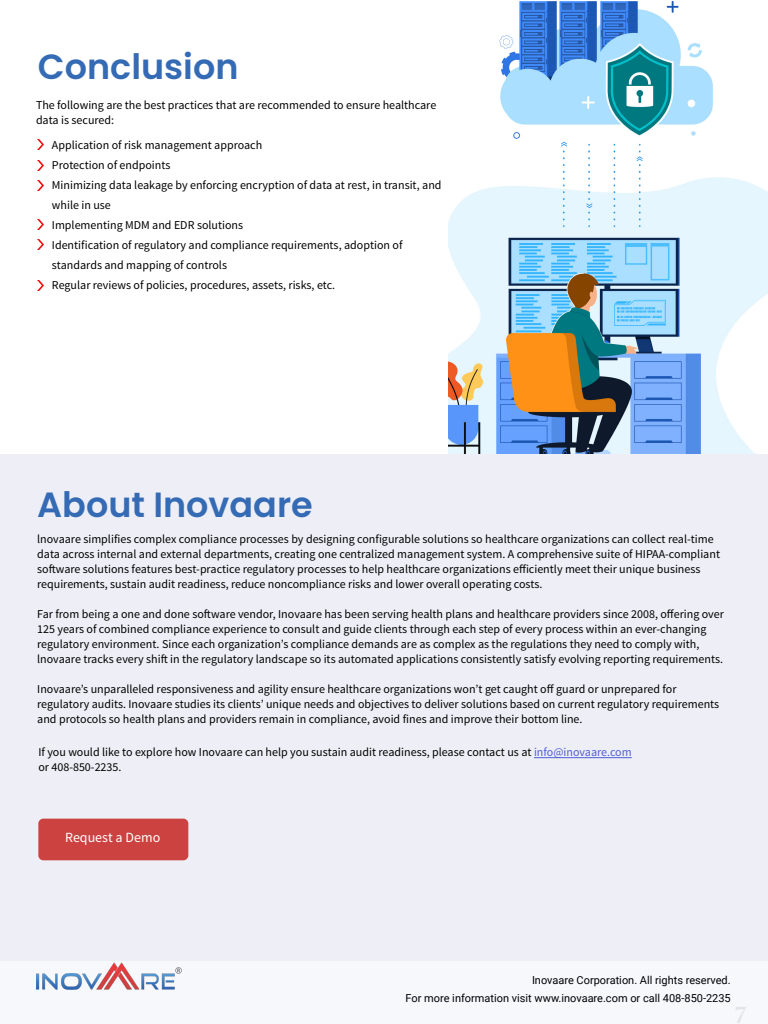
<style>
.page{position:relative;width:768px;height:1024px;background:#fff}
.page>*{position:absolute;margin:0;border:0;box-sizing:border-box;transform-origin:0 0}
.Pull_Quote_Teaser{font:600 35px "Poppins";color:#356bb4}
.Page_Number{font:600 24px "Adobe Caslon Pro";color:#e3e3e3}
.t1{font:14px "Source Sans Pro";color:#fff}
.Body_Text{font:12px/15px "Source Sans Pro";color:#000}
.t2{font:11px/18px "Roboto";color:#000;text-align:right}
.s1{color:#4f5cd6}
</style>
<div class="page">
<div style="left:0;top:454px;width:768px;height:507px;background:#eeeff6"></div>
<div style="left:0;top:962px;width:768px;height:62px;background:#f7f8fc"></div>
<svg style="left:38px;top:140px;width:5px;height:9px"></svg>
<svg style="left:38px;top:161px;width:5px;height:9px"></svg>
<svg style="left:38px;top:181px;width:5px;height:9px"></svg>
<svg style="left:38px;top:220px;width:5px;height:9px"></svg>
<svg style="left:38px;top:240px;width:5px;height:9px"></svg>
<svg style="left:38px;top:281px;width:5px;height:9px"></svg>
<img style="left:36px;top:962px;width:146px;height:28px">
<hr style="left:534px;top:757px;width:98px;height:1px;background:#4f5cd6">
<div style="left:38px;top:819px;width:150px;height:41px;background:#cb4240;border-radius:5px"></div>
<img style="left:448px;top:0;width:320px;height:454px">
<p class="Pull_Quote_Teaser" style="left:38px;top:46px;width:202px">Conclusion</p>
<p class="Body_Text" style="left:36px;top:97px;width:402px">The following are the best practices that are recommended to ensure healthcare</p>
<p class="Body_Text" style="left:36px;top:112px;width:80px">data is secured:</p>
<p class="Body_Text" style="left:52px;top:138px;width:212px">Application of risk management approach</p>
<p class="Body_Text" style="left:52px;top:158px;width:120px">Protection of endpoints</p>
<p class="Body_Text" style="left:52px;top:175px;width:391px;line-height:20px">Minimizing data leakage by enforcing encryption of data at rest, in transit, and while in use</p>
<p class="Body_Text" style="left:52px;top:218px;width:193px">Implementing MDM and EDR solutions</p>
<p class="Body_Text" style="left:52px;top:235px;width:352px;line-height:20px">Identification of regulatory and compliance requirements, adoption of standards and mapping of controls</p>
<p class="Body_Text" style="left:52px;top:278px;width:285px">Regular reviews of policies, procedures, assets, risks, etc.</p>
<p class="Pull_Quote_Teaser" style="left:37px;top:484px;width:277px">About Inovaare</p>
<p class="Body_Text" style="left:37px;top:532px;width:684px">lnovaare simplifies complex compliance processes by designing configurable solutions so healthcare organizations can collect real-time data across internal and external departments, creating one centralized management system. A comprehensive suite of HIPAA-compliant software solutions features best-practice regulatory processes to help healthcare organizations efficiently meet their unique business requirements, sustain audit readiness, reduce noncompliance risks and lower overall operating costs.</p>
<p class="Body_Text" style="left:37px;top:607px;width:688px">Far from being a one and done software vendor, Inovaare has been serving health plans and healthcare providers since 2008, offering over 125 years of combined compliance experience to consult and guide clients through each step of every process within an ever-changing regulatory environment. Since each organization’s compliance demands are as complex as the regulations they need to comply with, lnovaare tracks every shift in the regulatory landscape so its automated applications consistently satisfy evolving reporting requirements.</p>
<p class="Body_Text" style="left:37px;top:682px;width:684px">Inovaare’s unparalleled responsiveness and agility ensure healthcare organizations won’t get caught off guard or unprepared for regulatory audits. Inovaare studies its clients’ unique needs and objectives to deliver solutions based on current regulatory requirements and protocols so health plans and providers remain in compliance, avoid fines and improve their bottom line.</p>
<p class="Body_Text" style="left:38px;top:745px;width:595px">If you would like to explore how Inovaare can help you sustain audit readiness, please contact us at <span class="s1">info@inovaare.com</span></p>
<p class="Body_Text" style="left:38px;top:760px;width:85px">or 408-850-2235.</p>
<p class="t1" style="left:65px;top:829px;width:97px">Request a Demo</p>
<p class="t2" style="left:406px;top:971px;width:327px">Inovaare Corporation. All rights reserved.<br>For more information visit www.inovaare.com or call 408-850-2235</p>
<p class="Page_Number" style="left:734px;top:1001px;width:13px">7</p>
</div>
